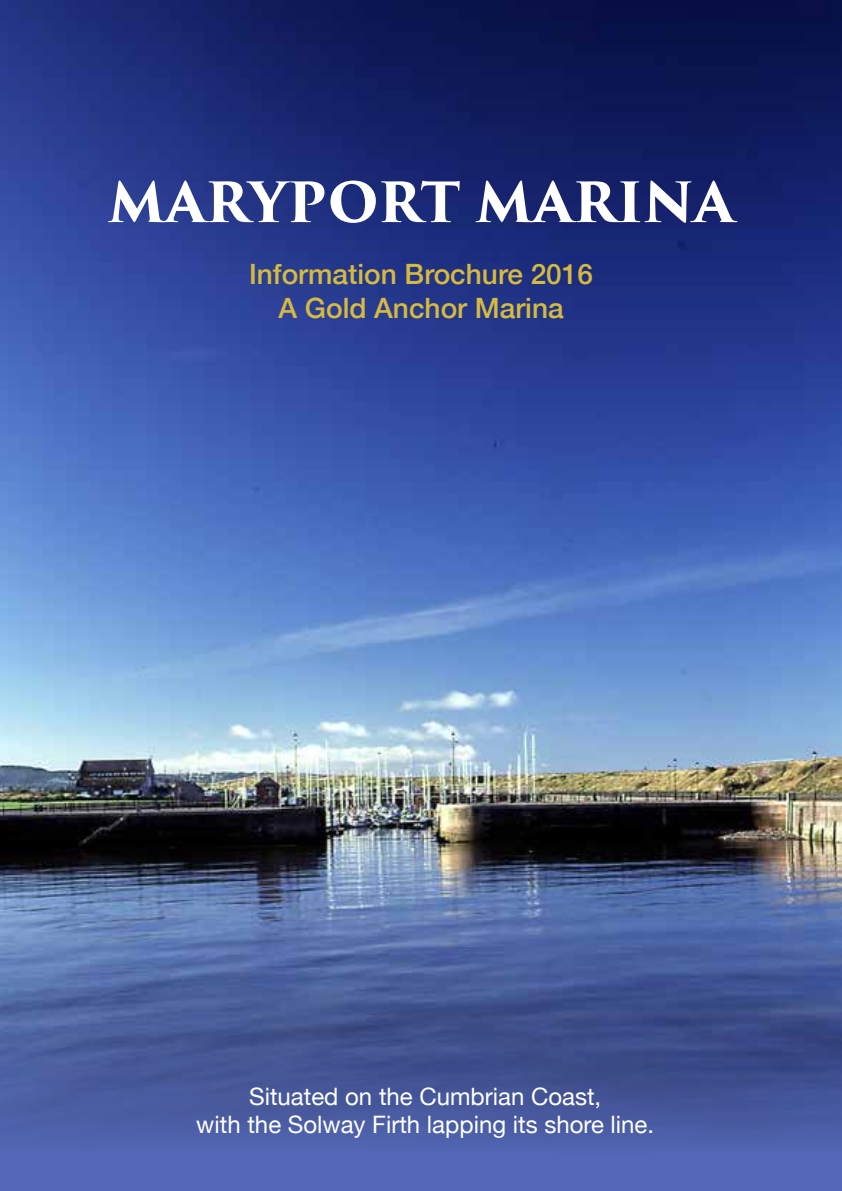
<style>
.page{position:relative;width:842px;height:1191px;background:#fff}
.page>*{position:absolute;margin:0;border:0;box-sizing:border-box;transform-origin:0 0}
.t1{font:700 54px "Trajan Pro 3";color:#fff}
.t2{font:500 28px/33.6px "Helvetica Neue";color:#d6b940;text-align:center}
.t3{font:24px/28.8px "Helvetica Neue";color:#fff;text-align:center}
</style>
<div class="page">
<img style="left:0;top:0;width:842px;height:947px">
<svg style="left:0;top:947px;width:842px;height:244px;background:#495c9e"></svg>
<h1 class="t1" style="left:108px;top:162px;width:627px">MARYPORT MARINA</h1>
<p class="t2" style="left:249px;top:255px;width:345px">Information Brochure 2016<br>A Gold Anchor Marina</p>
<p class="t3" style="left:196px;top:1083px;width:459px">Situated on the Cumbrian Coast,<br>with the Solway Firth lapping its shore line.</p>
</div>
